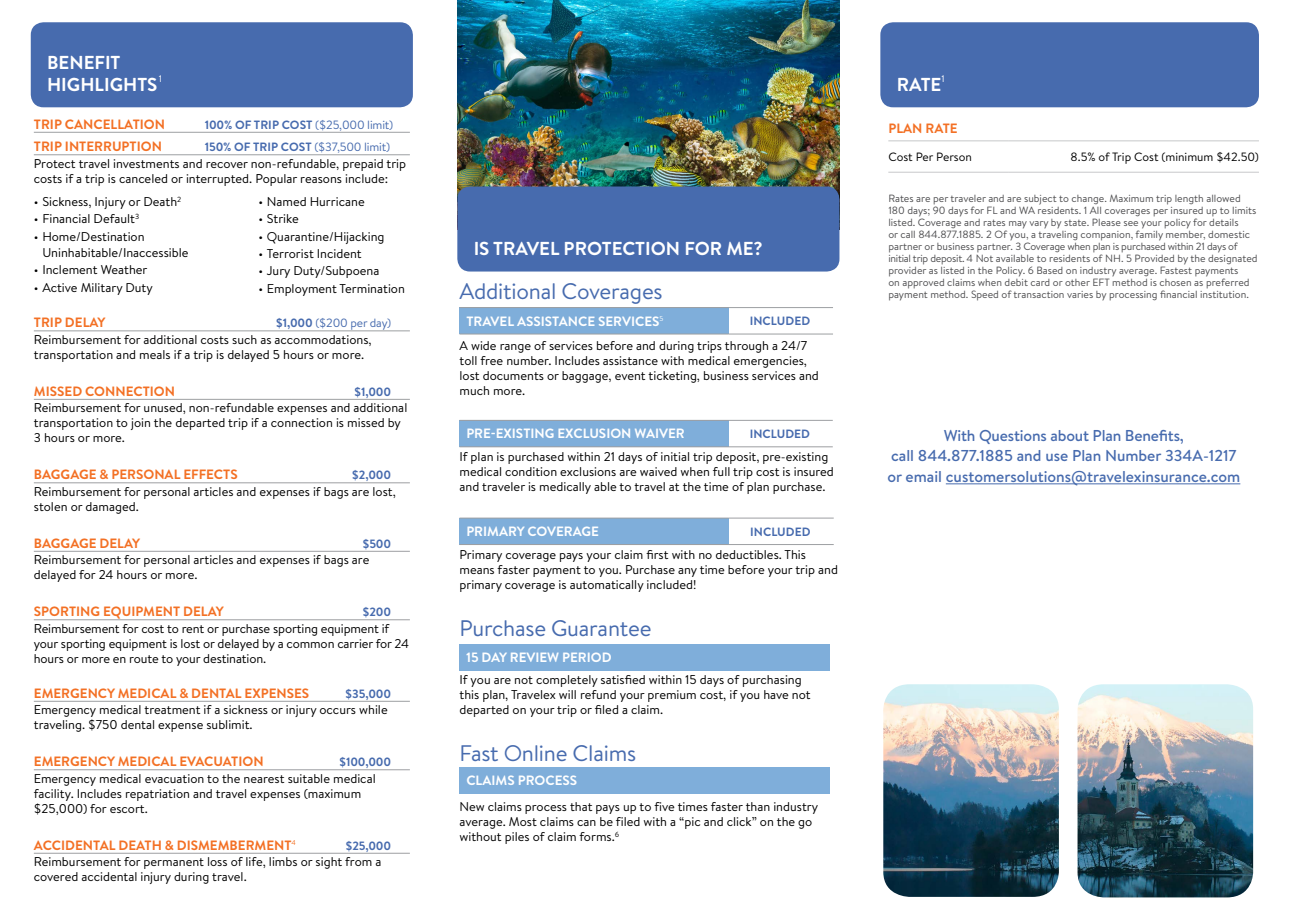
<style>
.page{position:relative;width:1290px;height:918px;background:#fff}
.page>*{position:absolute;margin:0;border:0;box-sizing:border-box;transform-origin:0 0}
.t1{font:22.5px "Brandon Text";letter-spacing:-.01em;color:#476bae}
.t2{font:700 18.75px/21.8px "Brandon Text";color:#fff}
.t3{font:500 15.75px/20.9px "Brandon Text";color:#476bae;text-align:center}
.t4{font:700 13.5px "Brandon Text";color:#f37024}
.t5{font:700 13.5px "Brandon Text";color:#fff}
.t6{font:12.75px/15px "Brandon Text";color:#000}
.t7{font:700 12px "Brandon Text";letter-spacing:.005em;color:#476bae}
.t8{font:12px "Brandon Text";color:#000}
.t9{font:12px "Brandon Text";letter-spacing:-.015em;color:#476bae}
.t10{font:10.5px/12px "Brandon Text";color:#4d4d4f}
.t11{font:9.6px "Brandon Text";color:#fff}
.s1{font-weight:400}
.s2{font-weight:700}
</style>
<div class="page">
<img style="left:883px;top:684px;width:371px;height:214px">
<div style="left:459px;top:308px;width:269px;height:26px;background:#7faeda"></div>
<hr style="left:459px;top:307px;width:269px;height:1px;background:#9d9fa2">
<hr style="left:728px;top:307px;width:105px;height:1px;background:#9d9fa2">
<hr style="left:459px;top:334px;width:269px;height:1px;background:#9d9fa2">
<hr style="left:728px;top:334px;width:105px;height:1px;background:#9d9fa2">
<div style="left:459px;top:420px;width:269px;height:27px;background:#7faeda"></div>
<hr style="left:459px;top:420px;width:269px;height:1px;background:#9d9fa2">
<hr style="left:728px;top:420px;width:104px;height:1px;background:#9d9fa2">
<hr style="left:459px;top:447px;width:269px;height:1px;background:#9d9fa2">
<hr style="left:728px;top:447px;width:104px;height:1px;background:#9d9fa2">
<div style="left:459px;top:518px;width:269px;height:27px;background:#7faeda"></div>
<hr style="left:459px;top:518px;width:269px;height:1px;background:#9d9fa2">
<hr style="left:728px;top:518px;width:105px;height:1px;background:#9d9fa2">
<hr style="left:459px;top:544px;width:269px;height:1px;background:#9d9fa2">
<hr style="left:728px;top:544px;width:105px;height:1px;background:#9d9fa2">
<div style="left:459px;top:644px;width:370px;height:27px;background:#7faeda"></div>
<div style="left:459px;top:767px;width:370px;height:26px;background:#7faeda"></div>
<div style="left:31px;top:22px;width:382px;height:85px;background:#476bae;border-radius:13px"></div>
<hr style="left:34px;top:132px;width:376px;height:1px;background:#9d9fa2">
<hr style="left:34px;top:155px;width:376px;height:1px;background:#9d9fa2">
<hr style="left:34px;top:331px;width:376px;height:1px;background:#9d9fa2">
<hr style="left:34px;top:399px;width:376px;height:1px;background:#9d9fa2">
<hr style="left:34px;top:483px;width:376px;height:1px;background:#9d9fa2">
<hr style="left:34px;top:551px;width:376px;height:1px;background:#9d9fa2">
<hr style="left:34px;top:620px;width:376px;height:1px;background:#9d9fa2">
<hr style="left:34px;top:701px;width:376px;height:1px;background:#9d9fa2">
<hr style="left:34px;top:770px;width:376px;height:1px;background:#9d9fa2">
<hr style="left:34px;top:853px;width:376px;height:1px;background:#9d9fa2">
<div style="left:880px;top:22px;width:378px;height:85px;background:#476bae;border-radius:13px"></div>
<img style="left:457px;top:0;width:382px;height:196px">
<div style="left:457px;top:187px;width:382px;height:85px;background:#476bae;border-radius:13px"></div>
<svg style="left:888px;top:171px;width:370px;height:1px"></svg>
<hr style="left:888px;top:141px;width:120px;height:1px;background:#c7c8ca">
<hr style="left:1008px;top:141px;width:250px;height:1px;background:#c7c8ca">
<hr style="left:888px;top:172px;width:120px;height:1px;background:#c7c8ca">
<hr style="left:1008px;top:172px;width:250px;height:1px;background:#c7c8ca">
<hr style="left:945px;top:483px;width:295px;height:1px;background:#476bae">
<h2 class="t2" style="left:47px;top:52px;width:112px">BENEFIT<br>HIGHLIGHTS</h2>
<p class="t11" style="left:159px;top:72px;width:5px">1</p>
<p class="t4" style="left:34px;top:115px;width:133px">TRIP CANCELLATION</p>
<p class="t7" style="left:205px;top:116px;width:190px">100% OF TRIP COST <span class="s1">($25,000 limit)</span></p>
<p class="t4" style="left:34px;top:137px;width:129px">TRIP INTERRUPTION</p>
<p class="t7" style="left:205px;top:139px;width:187px">150% OF TRIP COST <span class="s1">($37,500 limit)</span></p>
<p class="t6" style="left:34px;top:155px;width:374px">Protect travel investments and recover non-refundable, prepaid trip costs if a trip is canceled or interrupted. Popular reasons include:</p>
<p class="t6" style="left:34px;top:194px;width:149px">• Sickness, Injury or Death<sup>2</sup></p>
<p class="t6" style="left:34px;top:211px;width:107px">• Financial Default<sup>3</sup></p>
<p class="t6" style="left:42px;top:228px;width:148px;line-height:16.5px;text-indent:-9px">• Home/Destination<br>Uninhabitable/Inaccessible</p>
<p class="t6" style="left:34px;top:262px;width:115px">• Inclement Weather</p>
<p class="t6" style="left:34px;top:279px;width:120px">• Active Military Duty</p>
<p class="t6" style="left:258px;top:194px;width:108px">• Named Hurricane</p>
<p class="t6" style="left:258px;top:211px;width:42px">• Strike</p>
<p class="t6" style="left:258px;top:228px;width:128px">• Quarantine/Hijacking</p>
<p class="t6" style="left:258px;top:246px;width:105px">• Terrorist Incident</p>
<p class="t6" style="left:258px;top:263px;width:122px">• Jury Duty/Subpoena</p>
<p class="t6" style="left:258px;top:280px;width:148px">• Employment Termination</p>
<p class="t4" style="left:34px;top:313px;width:73px">TRIP DELAY</p>
<p class="t9" style="left:276px;top:315px;width:117px"><span class="s2">$1,000</span> ($200 per day)</p>
<p class="t6" style="left:34px;top:331px;width:339px">Reimbursement for additional costs such as accommodations, transportation and meals if a trip is delayed 5 hours or more.</p>
<p class="t4" style="left:34px;top:382px;width:143px">MISSED CONNECTION</p>
<p class="t7" style="left:354px;top:383px;width:39px">$1,000</p>
<p class="t6" style="left:34px;top:400px;width:375px">Reimbursement for unused, non-refundable expenses and additional transportation to join the departed trip if a connection is missed by<br>3 hours or more.</p>
<p class="t4" style="left:34px;top:465px;width:205px">BAGGAGE &amp; PERSONAL EFFECTS</p>
<p class="t7" style="left:352px;top:467px;width:41px">$2,000</p>
<p class="t6" style="left:34px;top:483px;width:363px">Reimbursement for personal articles and expenses if bags are lost, stolen or damaged.</p>
<p class="t4" style="left:34px;top:534px;width:108px">BAGGAGE DELAY</p>
<p class="t7" style="left:362px;top:535px;width:30px">$500</p>
<p class="t6" style="left:34px;top:552px;width:337px">Reimbursement for personal articles and expenses if bags are delayed for 24 hours or more.</p>
<p class="t4" style="left:34px;top:602px;width:191px">SPORTING EQUIPMENT DELAY</p>
<p class="t7" style="left:362px;top:604px;width:30px">$200</p>
<p class="t6" style="left:34px;top:620px;width:377px">Reimbursement for cost to rent or purchase sporting equipment if your sporting equipment is lost or delayed by a common carrier for 24 hours or more en route to your destination.</p>
<p class="t4" style="left:34px;top:684px;width:277px">EMERGENCY MEDICAL &amp; DENTAL EXPENSES</p>
<p class="t7" style="left:345px;top:685px;width:47px">$35,000</p>
<p class="t6" style="left:34px;top:702px;width:355px">Emergency medical treatment if a sickness or injury occurs while traveling. $750 dental expense sublimit.</p>
<p class="t4" style="left:34px;top:752px;width:231px">EMERGENCY MEDICAL EVACUATION</p>
<p class="t7" style="left:339px;top:754px;width:54px">$100,000</p>
<p class="t6" style="left:34px;top:770px;width:343px">Emergency medical evacuation to the nearest suitable medical facility. Includes repatriation and travel expenses (maximum $25,000) for escort.</p>
<p class="t4" style="left:34px;top:836px;width:263px">ACCIDENTAL DEATH &amp; DISMEMBERMENT<sup>4</sup></p>
<p class="t7" style="left:345px;top:837px;width:47px">$25,000</p>
<p class="t6" style="left:34px;top:854px;width:349px">Reimbursement for permanent loss of life, limbs or sight from a covered accidental injury during travel.</p>
<h2 class="t2" style="left:473px;top:238px;width:291px">IS TRAVEL PROTECTION FOR ME?</h2>
<h1 class="t1" style="left:459px;top:276px;width:205px">Additional Coverages</h1>
<p class="t5" style="left:466px;top:311px;width:198px">TRAVEL ASSISTANCE SERVICES<sup>5</sup></p>
<p class="t7" style="left:749px;top:312px;width:62px">INCLUDED</p>
<p class="t6" style="left:459px;top:338px;width:361px">A wide range of services before and during trips through a 24/7 toll free number. Includes assistance with medical emergencies, lost documents or baggage, event ticketing, business services and much more.</p>
<p class="t5" style="left:466px;top:424px;width:220px">PRE-EXISTING EXCLUSION WAIVER</p>
<p class="t7" style="left:749px;top:425px;width:62px">INCLUDED</p>
<p class="t6" style="left:459px;top:449px;width:376px">If plan is purchased within 21 days of initial trip deposit, pre-existing medical condition exclusions are waived when full trip cost is insured and traveler is medically able to travel at the time of plan purchase.</p>
<p class="t5" style="left:466px;top:522px;width:134px">PRIMARY COVERAGE</p>
<p class="t7" style="left:750px;top:523px;width:62px">INCLUDED</p>
<p class="t6" style="left:459px;top:546px;width:380px">Primary coverage pays your claim first with no deductibles. This means faster payment to you. Purchase any time before your trip and primary coverage is automatically included!</p>
<h1 class="t1" style="left:459px;top:613px;width:193px">Purchase Guarantee</h1>
<p class="t5" style="left:466px;top:648px;width:147px">15 DAY REVIEW PERIOD</p>
<p class="t6" style="left:459px;top:672px;width:353px">If you are not completely satisfied within 15 days of purchasing this plan, Travelex will refund your premium cost, if you have not departed on your trip or filed a claim.</p>
<h1 class="t1" style="left:459px;top:738px;width:178px">Fast Online Claims</h1>
<p class="t5" style="left:466px;top:771px;width:112px">CLAIMS PROCESS</p>
<p class="t6" style="left:459px;top:799px;width:360px">New claims process that pays up to five times faster than industry average. Most claims can be filed with a “pic and click” on the go without piles of claim forms.<sup>6</sup></p>
<h2 class="t2" style="left:896px;top:73px;width:46px">RATE</h2>
<p class="t11" style="left:941px;top:72px;width:5px">1</p>
<p class="t4" style="left:888px;top:119px;width:71px">PLAN RATE</p>
<p class="t8" style="left:888px;top:148px;width:85px">Cost Per Person</p>
<p class="t8" style="left:1070px;top:148px;width:190px">8.5% of Trip Cost (minimum $42.50)</p>
<p class="t10" style="left:888px;top:192px;width:371px">Rates are per traveler and are subject to change. Maximum trip length allowed 180 days; 90 days for FL and WA residents. 1 All coverages per insured up to limits listed. Coverage and rates may vary by state. Please see your policy for details<br>or call 844.877.1885. 2 Of you, a traveling companion, family member, domestic partner or business partner. 3 Coverage when plan is purchased within 21 days of initial trip deposit. 4 Not available to residents of NH. 5 Provided by the designated provider as listed in the Policy. 6 Based on industry average. Fastest payments<br>on approved claims when debit card or other EFT method is chosen as preferred payment method. Speed of transaction varies by processing financial institution.</p>
<p class="t3" style="left:887px;top:424px;width:354px">With Questions about Plan Benefits,<br>call 844.877.1885 and use Plan Number 334A-1217 or email customersolutions@travelexinsurance.com</p>
</div>
